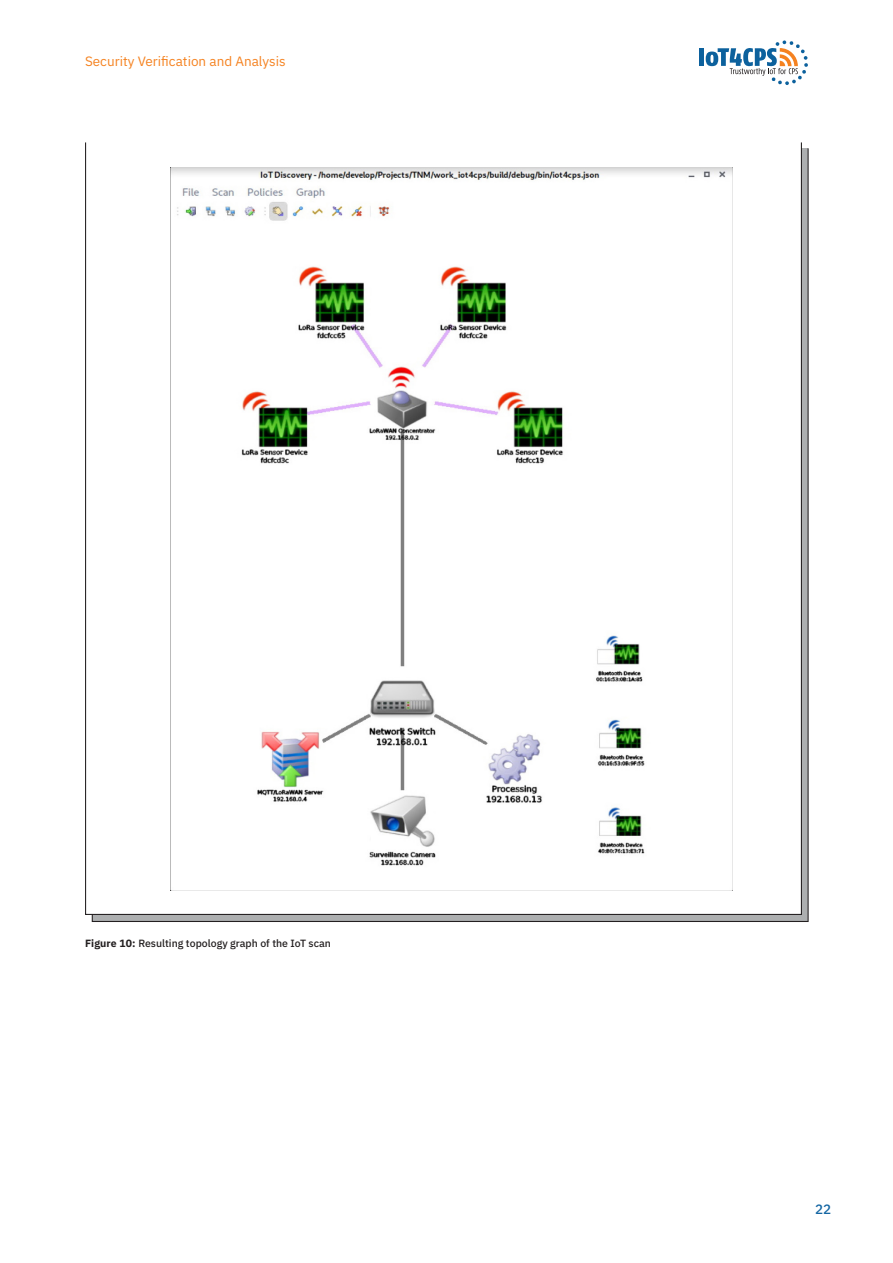
<style>
.page{position:relative;width:893px;height:1263px;background:#fff}
.page>*{position:absolute;margin:0;border:0;box-sizing:border-box;transform-origin:0 0}
.t1{font:13.5px "IBM Plex Sans";color:#f58220}
.t2{font:500 13.5px "IBM Plex Sans";color:#1466a3}
.t3{font:500 10.5px "IBM Plex Sans";color:#231f20}
.s1{font-weight:700}
</style>
<div class="page">
<div style="left:699px;top:48px;width:5px;height:18px;background:#0c619d"></div>
<svg style="left:706px;top:40px;width:102px;height:45px"></svg>
<img style="left:170px;top:167px;width:562px;height:723px">
<p class="t1" style="left:85px;top:51px;width:202px">Security Verification and Analysis</p>
<p class="t3" style="left:85px;top:935px;width:247px"><span class="s1">Figure 10:</span> Resulting topology graph of the IoT scan</p>
<p class="t2" style="left:815px;top:1199px;width:18px">22</p>
</div>
